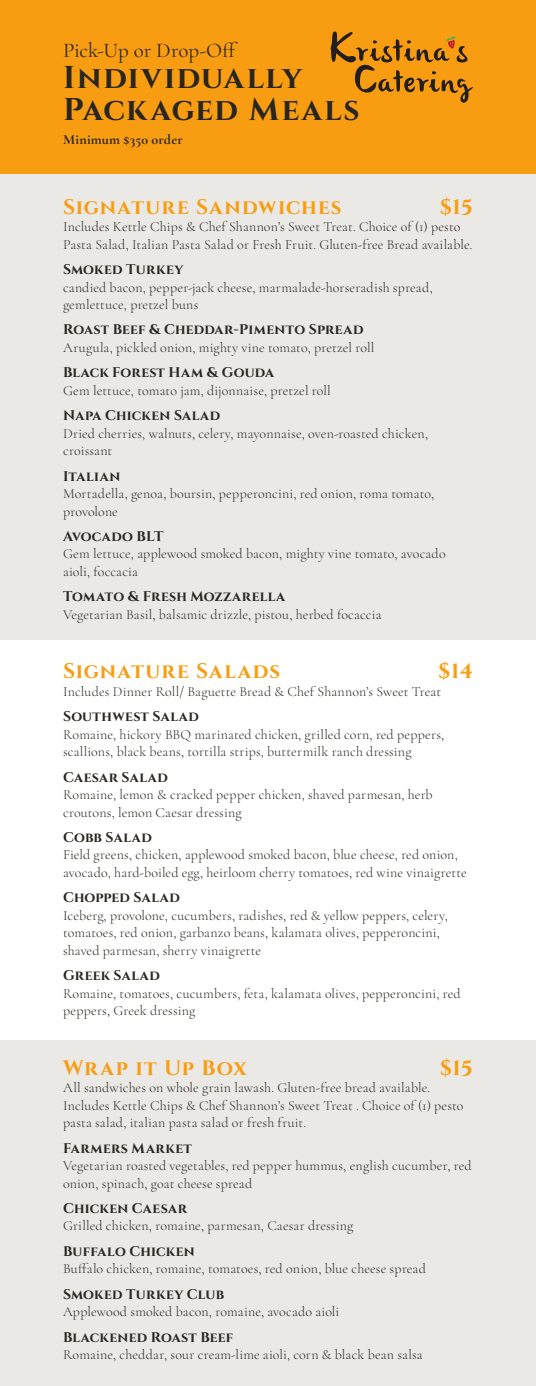
<style>
.page{position:relative;width:536px;height:1386px;background:#fff}
.page>*{position:absolute;margin:0;border:0;box-sizing:border-box;transform-origin:0 0}
.t1{font:700 31.5px/31.5px "Cinzel";letter-spacing:.045em;color:#29251f}
.t2{font:700 21px "Cinzel";letter-spacing:.045em;color:#f89d11}
.t3{font:21px "Cormorant Garamond";letter-spacing:-.005em;color:#29251f}
.t4{font:300 14px/17.5px "Cormorant Garamond";letter-spacing:.01em;color:#29251f}
.t5{font:700 14px "Cinzel";letter-spacing:.015em;color:#29251f}
.t6{font:700 14px "Cinzel";letter-spacing:.045em;color:#29251f}
.t7{font:700 14px "Cormorant Garamond";letter-spacing:.015em;color:#29251f}
.s1{color:#231f20}
</style>
<div class="page">
<div style="left:0;top:158px;width:536px;height:482px;background:#ebe9e5"></div>
<div style="left:0;top:1041px;width:536px;height:345px;background:#ebe9e5"></div>
<div style="left:0;top:0;width:536px;height:173px;background:#f89d11"></div>
<svg style="left:330px;top:31px;width:143px;height:72px"></svg>
<p class="t3" style="left:63px;top:37px;width:176px">Pick-Up or Drop-Off</p>
<p class="t1" style="left:63px;top:62px;width:298px">Individually<br>Packaged Meals</p>
<p class="t7" style="left:63px;top:131px;width:121px">Minimum $350 order</p>
<p class="t2" style="left:63px;top:194px;width:280px">Signature Sandwiches</p>
<p class="t2" style="left:440px;top:194px;width:34px">$15</p>
<p class="t4" style="left:63px;top:218px;width:399px">Includes Kettle Chips &amp; Chef Shannon’s Sweet Treat. Choice of (1) pesto</p>
<p class="t4" style="left:63px;top:235px;width:411px">Pasta Salad, Italian Pasta Salad or Fresh Fruit. Gluten-free Bread available.</p>
<p class="t5" style="left:63px;top:261px;width:122px">Smoked Turkey</p>
<p class="t4" style="left:63px;top:278px;width:371px">candied bacon, pepper-jack cheese, marmalade-horseradish spread, gemlettuce, pretzel buns</p>
<p class="t5" style="left:63px;top:321px;width:302px">Roast Beef &amp; Cheddar-Pimento Spread</p>
<p class="t4" style="left:63px;top:339px;width:313px">Arugula, pickled onion, mighty vine tomato, pretzel roll</p>
<p class="t5" style="left:63px;top:364px;width:212px">Black Forest Ham &amp; Gouda</p>
<p class="t4" style="left:63px;top:382px;width:269px">Gem lettuce, tomato jam, dijonnaise, pretzel roll</p>
<p class="t5" style="left:63px;top:407px;width:159px">Napa Chicken Salad</p>
<p class="t4" style="left:63px;top:424px;width:366px">Dried cherries, walnuts, celery, mayonnaise, oven-roasted chicken, croissant</p>
<p class="t5" style="left:63px;top:467px;width:59px">Italian</p>
<p class="t4" style="left:63px;top:485px;width:372px">Mortadella, genoa, boursin, pepperoncini, red onion, roma tomato, provolone</p>
<p class="t5" style="left:63px;top:528px;width:102px">Avocado BLT</p>
<p class="t4" style="left:63px;top:545px;width:384px">Gem lettuce, applewood smoked bacon, mighty vine tomato, avocado aioli, foccacia</p>
<p class="t5" style="left:63px;top:588px;width:223px">Tomato &amp; Fresh Mozzarella</p>
<p class="t4" style="left:63px;top:606px;width:320px">Vegetarian Basil, balsamic drizzle, pistou, herbed focaccia</p>
<p class="t2" style="left:63px;top:658px;width:219px">Signature Salads</p>
<p class="t2" style="left:438px;top:658px;width:36px">$14</p>
<p class="t4" style="left:63px;top:683px;width:379px"><span class="s1">I</span>ncludes Dinner Roll/ Baguette Bread &amp; Chef Shannon’s Sweet Treat</p>
<p class="t5" style="left:63px;top:708px;width:137px">Southwest Salad</p>
<p class="t4" style="left:63px;top:725px;width:382px">Romaine, hickory BBQ marinated chicken, grilled corn, red peppers, scallions, black beans, tortilla strips, buttermilk ranch dressing</p>
<p class="t6" style="left:63px;top:768px;width:106px">Caesar Salad</p>
<p class="t4" style="left:63px;top:786px;width:371px">Romaine, lemon &amp; cracked pepper chicken, shaved parmesan, herb croutons, lemon Caesar dressing</p>
<p class="t5" style="left:63px;top:829px;width:90px">Cobb Salad</p>
<p class="t4" style="left:63px;top:846px;width:405px">Field greens, chicken, applewood smoked bacon, blue cheese, red onion, avocado, hard-boiled egg, heirloom cherry tomatoes, red wine vinaigrette</p>
<p class="t5" style="left:63px;top:889px;width:118px">Chopped Salad</p>
<p class="t4" style="left:63px;top:907px;width:386px">Iceberg, provolone, cucumbers, radishes, red &amp; yellow peppers, celery, tomatoes, red onion, garbanzo beans, kalamata olives, pepperoncini, shaved parmesan, sherry vinaigrette</p>
<p class="t5" style="left:63px;top:967px;width:98px">Greek Salad</p>
<p class="t4" style="left:63px;top:984px;width:399px">Romaine, tomatoes, cucumbers, feta, kalamata olives, pepperoncini, red peppers, Greek dressing</p>
<p class="t2" style="left:63px;top:1055px;width:185px">Wrap it Up Box</p>
<p class="t2" style="left:440px;top:1055px;width:34px">$15</p>
<p class="t4" style="left:63px;top:1079px;width:402px">All sandwiches on whole grain lawash. Gluten-free bread available.<br>Includes Kettle Chips &amp; Chef Shannon’s Sweet Treat . Choice of (1) pesto pasta salad, italian pasta salad or fresh fruit.</p>
<p class="t6" style="left:63px;top:1139px;width:130px">Farmers Market</p>
<p class="t4" style="left:63px;top:1157px;width:410px">Vegetarian roasted vegetables, red pepper hummus, english cucumber, red onion, spinach, goat cheese spread</p>
<p class="t5" style="left:63px;top:1200px;width:125px">Chicken Caesar</p>
<p class="t4" style="left:63px;top:1217px;width:292px">Grilled chicken, romaine, parmesan, Caesar dressing</p>
<p class="t5" style="left:63px;top:1243px;width:133px">Buffalo Chicken</p>
<p class="t4" style="left:63px;top:1260px;width:364px">Buffalo chicken, romaine, tomatoes, red onion, blue cheese spread</p>
<p class="t5" style="left:63px;top:1285px;width:163px">Smoked Turkey Club</p>
<p class="t4" style="left:63px;top:1303px;width:278px">Applewood smoked bacon, romaine, avocado aioli</p>
<p class="t5" style="left:63px;top:1328px;width:172px">Blackened Roast Beef</p>
<p class="t4" style="left:63px;top:1346px;width:361px">Romaine, cheddar, sour cream-lime aioli, corn &amp; black bean salsa</p>
</div>
